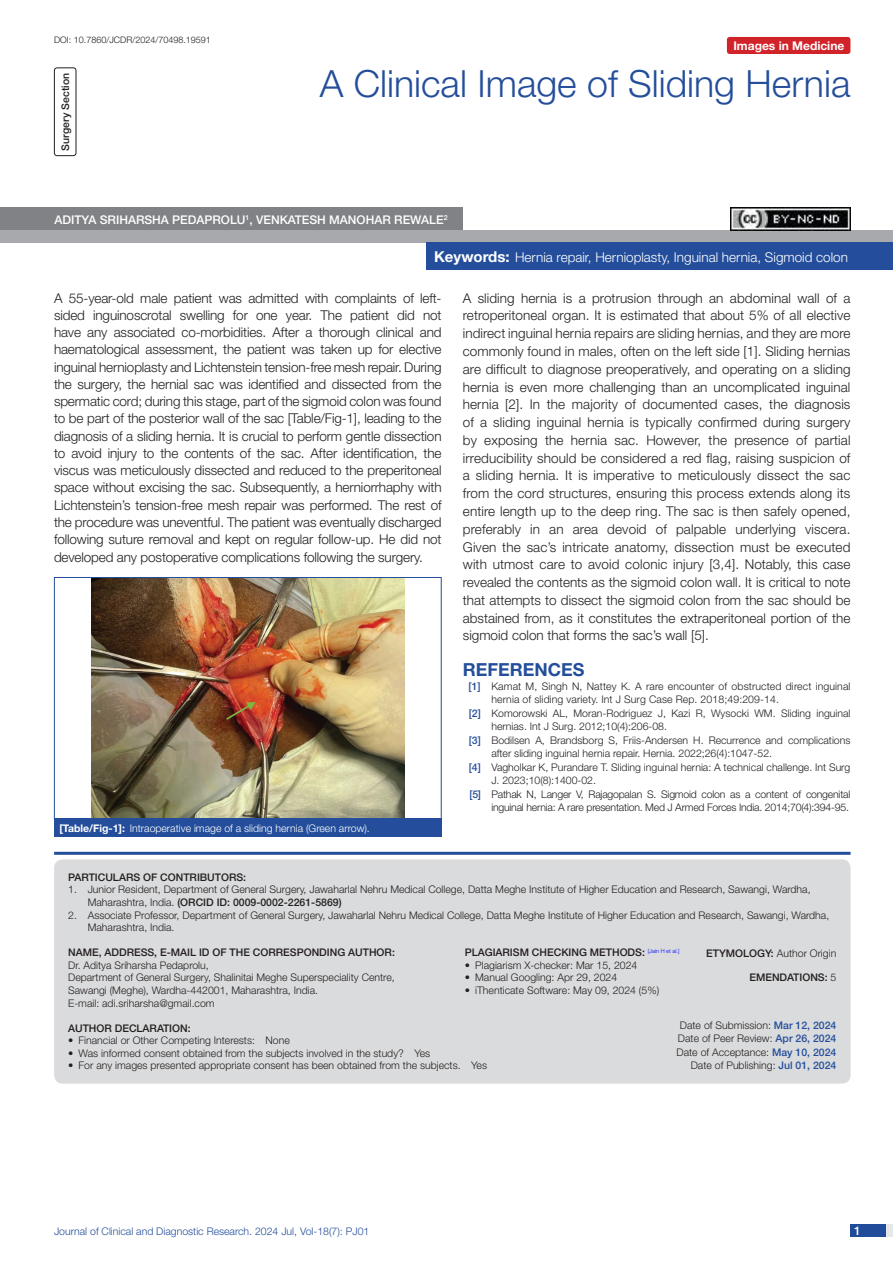
<style>
.page{position:relative;width:893px;height:1263px;background:#fff}
.page>*{position:absolute;margin:0;border:0;box-sizing:border-box;transform-origin:0 0}
.t1{font:300 37.5px "Helvetica Neue";color:#244e9b}
.Heading{font:700 18px "Helvetica Neue";color:#244e9b}
.Body_text{font:300 13.5px/17.7px "Helvetica Neue";letter-spacing:-.005em;color:#231f20;text-align:justify}
.Key_words{font:300 13.5px "Helvetica Neue";color:#fff}
.Author{font:500 12px "Helvetica Neue";color:#fff}
.t2{font:700 12px "Helvetica Neue";color:#fff}
.Partic_Contri_Txt{font:300 10.5px/12.6px "Helvetica Neue";color:#231f20}
.Partic_Contri_Txt-2{font:300 10.5px "Helvetica Neue";letter-spacing:-.02em;color:#231f20}
.Partic_Contri_Head{font:500 10.5px "Helvetica Neue";color:#231f20}
.tb_txt{font:300 10.5px "Helvetica Neue";color:#231f20}
.TABLE_FIG{font:300 10.5px "Helvetica Neue";color:#fff}
.t3{font:300 10.5px "Helvetica Neue";color:#244e9b}
.Partic_Contri_Head-2{font:300 10.5px "Helvetica Neue";color:#231f20}
.section{font:500 10.5px "Helvetica Neue";color:#231f20}
.DOI{font:300 9px "Helvetica Neue";color:#231f20}
.Partic_Contri_Head-3{font:300 5.7px "Helvetica Neue";color:#00f}
.s1{font-weight:700;font-size:15px}
.s2{font-weight:500;color:#244e9b}
.s3{font-weight:700}
.s4{font-weight:500}
.s5{font-weight:500;font-size:10.5px;color:#231f20}
.s6{font-weight:300}
</style>
<div class="page">
<div style="left:850px;top:1224px;width:43px;height:13px;background:#e6e7e9"></div>
<div style="left:850px;top:1224px;width:35px;height:13px;background:#214c99"></div>
<div style="left:727px;top:37px;width:123px;height:17px;background:#d1232a;border-radius:3px"></div>
<div style="left:54px;top:67px;width:22px;height:89px;border:1px solid #231f20;border-radius:3px"></div>
<div style="left:0;top:230px;width:893px;height:12px;background:#a8a9ad"></div>
<div style="left:0;top:207px;width:463px;height:23px;background:#808285"></div>
<div style="left:426px;top:242px;width:467px;height:28px;background:#244e9b"></div>
<img style="left:91px;top:579px;width:313px;height:238px">
<div style="left:54px;top:577px;width:388px;height:242px;border:1px solid #244e9b"></div>
<div style="left:54px;top:818px;width:388px;height:19px;background:#244e9b"></div>
<hr style="left:54px;top:852px;width:797px;height:3px;background:#244e9b">
<div style="left:54px;top:859px;width:797px;height:224px;background:#dadbdc;border-radius:9px"></div>
<img style="left:730px;top:208px;width:120px;height:22px">
<p class="DOI" style="left:54px;top:35px;width:158px">DOI: 10.7860/JCDR/2024/70498.19591</p>
<p class="t2" style="left:733px;top:38px;width:113px">Images in Medicine</p>
<p class="section" style="left:59px;top:150px;width:79px;rotate:-90deg">SURGERY SECTION</p>
<p class="t1" style="left:320px;top:61px;width:532px">A Clinical Image of Sliding Hernia</p>
<p class="Author" style="left:54px;top:212px;width:395px">ADITYA SRIHARSHA PEDAPROLU<sup>1</sup>, VENKATESH MANOHAR REWALE<sup>2</sup></p>
<p class="Key_words" style="left:434px;top:249px;width:415px"><span class="s1">Keywords:</span> Hernia repair, Hernioplasty, Inguinal hernia, Sigmoid colon</p>
<p class="Body_text" style="left:54px;top:289px;width:389px;line-height:17.2px">A 55-year-old male patient was admitted with complaints of left&shy;sided inguinoscrotal swelling for one year. The patient did not have any associated co-morbidities. After a thorough clinical and haematological assessment, the patient was taken up for elective inguinal hernioplasty and Lichtenstein tension-free mesh repair. During the surgery, the hernial sac was identified and dissected from the spermatic cord; during this stage, part of the sigmoid colon was found to be part of the posterior wall of the sac [Table/Fig-1], leading to the diagnosis of a sliding hernia. It is crucial to perform gentle dissection to avoid injury to the contents of the sac. After identification, the viscus was meticulously dissected and reduced to the preperitoneal space without excising the sac. Subsequently, a herniorrhaphy with Lichtenstein’s tension-free mesh repair was performed. The rest of the procedure was uneventful. The patient was eventually discharged following suture removal and kept on regular follow-up. He did not developed any postoperative complications following the surgery.</p>
<p class="Body_text" style="left:463px;top:289px;width:389px">A sliding hernia is a protrusion through an abdominal wall of a retroperitoneal organ. It is estimated that about 5% of all elective indirect inguinal hernia repairs are sliding hernias, and they are more commonly found in males, often on the left side [1]. Sliding hernias are difficult to diagnose preoperatively, and operating on a sliding hernia is even more challenging than an uncomplicated inguinal hernia [2]. In the majority of documented cases, the diagnosis of a sliding inguinal hernia is typically confirmed during surgery by exposing the hernia sac. However, the presence of partial irreducibility should be considered a red flag, raising suspicion of a sliding hernia. It is imperative to meticulously dissect the sac from the cord structures, ensuring this process extends along its entire length up to the deep ring. The sac is then safely opened, preferably in an area devoid of palpable underlying viscera.<br>Given the sac’s intricate anatomy, dissection must be executed with utmost care to avoid colonic injury [3,4]. Notably, this case revealed the contents as the sigmoid colon wall. It is critical to note that attempts to dissect the sigmoid colon from the sac should be abstained from, as it constitutes the extraperitoneal portion of the sigmoid colon that forms the sac’s wall [5].</p>
<p class="Heading" style="left:463px;top:659px;width:123px">REFERENCES</p>
<p class="Partic_Contri_Txt" style="left:468px;top:679px;width:383px"><span class="s2">[1]</span> Kamat M, Singh N, Nattey K. A rare encounter of obstructed direct inguinal</p>
<p class="Partic_Contri_Txt" style="left:491px;top:693px;width:289px">hernia of sliding variety. Int J Surg Case Rep. 2018;49:209-14.</p>
<p class="Partic_Contri_Txt" style="left:469px;top:706px;width:383px"><span class="s2">[2]</span> Komorowski AL, Moran-Rodriguez J, Kazi R, Wysocki WM. Sliding inguinal</p>
<p class="Partic_Contri_Txt" style="left:491px;top:720px;width:177px">hernias. Int J Surg. 2012;10(4):206-08.</p>
<p class="Partic_Contri_Txt" style="left:469px;top:733px;width:383px"><span class="s2">[3]</span> Bodilsen A, Brandsborg S, Friis-Andersen H. Recurrence and complications</p>
<p class="Partic_Contri_Txt" style="left:491px;top:747px;width:282px">after sliding inguinal hernia repair. Hernia. 2022;26(4):1047-52.</p>
<p class="Partic_Contri_Txt" style="left:469px;top:760px;width:383px"><span class="s2">[4]</span> Vagholkar K, Purandare T. Sliding inguinal hernia: A technical challenge. Int Surg</p>
<p class="Partic_Contri_Txt" style="left:491px;top:774px;width:106px">J. 2023;10(8):1400-02.</p>
<p class="Partic_Contri_Txt-2" style="left:469px;top:788px;width:382px"><span class="s2">[5]</span> Pathak N, Langer V, Rajagopalan S. Sigmoid colon as a content of congenital</p>
<p class="Partic_Contri_Txt-2" style="left:491px;top:801px;width:359px">inguinal hernia: A rare presentation. Med J Armed Forces India. 2014;70(4):394-95.</p>
<p class="TABLE_FIG" style="left:59px;top:821px;width:312px"><span class="s3">[Table/Fig-1]:</span> Intraoperative image of a sliding hernia (Green arrow).</p>
<p class="Partic_Contri_Head" style="left:68px;top:871px;width:107px">PARTI CULARS OF CONTRI</p>
<p class="Partic_Contri_Head" style="left:200px;top:871px;width:16px">BUTOR</p>
<p class="Partic_Contri_Head" style="left:236px;top:871px;width:11px">S:</p>
<p class="Partic_Contri_Txt" style="left:88px;top:883px;width:724px;text-indent:-20px">1. Junior Resident, Department of General Surgery, Jawaharlal Nehru Medical College, Datta Meghe Institute of Higher Education and Research, Sawangi, Wardha,<br>Maharashtra, India. <span class="s4">(ORCID ID: 0009-0002-2261-5869)</span></p>
<p class="Partic_Contri_Txt" style="left:88px;top:908px;width:743px;text-indent:-20px">2. Associate Professor, Department of General Surgery, Jawaharlal Nehru Medical College, Datta Meghe Institute of Higher Education and Research, Sawangi, Wardha,<br>Maharashtra, India.</p>
<p class="Partic_Contri_Head" style="left:465px;top:946px;width:143px">PLAGIARISM CHECKING METHOD</p>
<p class="Partic_Contri_Head-3" style="left:635px;top:947px;width:46px"><span class="s5">S:</span> [Jain H et al.]</p>
<p class="tb_txt" style="left:465px;top:958px;width:174px">• Plagiarism X-checker: Mar 15, 2024</p>
<p class="tb_txt" style="left:465px;top:971px;width:154px">• Manual Googling: Apr 29, 2024</p>
<p class="tb_txt" style="left:465px;top:984px;width:196px">• iThenticate Software: May 09, 2024 (5%)</p>
<p class="Partic_Contri_Head" style="left:68px;top:946px;width:52px">NAME, ADDRE</p>
<p class="Partic_Contri_Head" style="left:141px;top:946px;width:97px">SS, E-MAIL ID OF THE</p>
<p class="Partic_Contri_Head" style="left:253px;top:946px;width:16px">CORRE</p>
<p class="Partic_Contri_Head" style="left:290px;top:946px;width:22px">SPONDIN</p>
<p class="Partic_Contri_Head" style="left:337px;top:946px;width:27px">G AUTHOR</p>
<p class="Partic_Contri_Head" style="left:392px;top:946px;width:4px">:</p>
<p class="Partic_Contri_Txt" style="left:68px;top:958px;width:142px">Dr. Aditya Sriharsha Pedaprolu,</p>
<p class="Partic_Contri_Txt" style="left:68px;top:971px;width:328px">Department of General Surgery, Shalinitai Meghe Superspeciality Centre,<br>Sawangi (Meghe), Wardha-442001, Maharashtra, India.</p>
<p class="Partic_Contri_Txt" style="left:68px;top:996px;width:148px">E-mail: adi.sriharsha@gmail.com</p>
<p class="Partic_Contri_Head-2" style="left:706px;top:946px;width:132px"><span class="s4">ETYMOLOGY:</span> Author Origin</p>
<p class="Partic_Contri_Head" style="left:749px;top:971px;width:88px">EM ENDATIONS: <span class="s6">5</span></p>
<p class="Partic_Contri_Head" style="left:68px;top:1021px;width:124px">AUTHOR DEC LARATION:</p>
<p class="Partic_Contri_Txt" style="left:68px;top:1034px;width:223px">• Financial or Other Competing Interests: None</p>
<p class="Partic_Contri_Txt" style="left:68px;top:1046px;width:364px">• Was informed consent obtained from the subjects involved in the study? Yes</p>
<p class="Partic_Contri_Txt" style="left:68px;top:1059px;width:420px">• For any images presented appropriate consent has been obtained from the subjects. Yes</p>
<p class="Partic_Contri_Txt" style="left:680px;top:1018px;width:158px">Date of Submission: <span class="s2">MAR 12, 2024</span></p>
<p class="Partic_Contri_Txt" style="left:678px;top:1032px;width:160px">Date of Peer Review: <span class="s2">APR 26, 2024</span></p>
<p class="Partic_Contri_Txt" style="left:676px;top:1045px;width:161px">Date of Acceptance: <span class="s2">MAY 10, 2024</span></p>
<p class="Partic_Contri_Txt" style="left:691px;top:1059px;width:147px">Date of Publishing: <span class="s2">JUL 01, 2024</span></p>
<p class="t3" style="left:54px;top:1225px;width:317px">Journal of Clinical and Diagnostic Research. 2024 Jul, Vol-18(7): PJ01</p>
<p class="Author" style="left:854px;top:1223px;width:8px">1</p>
</div>
